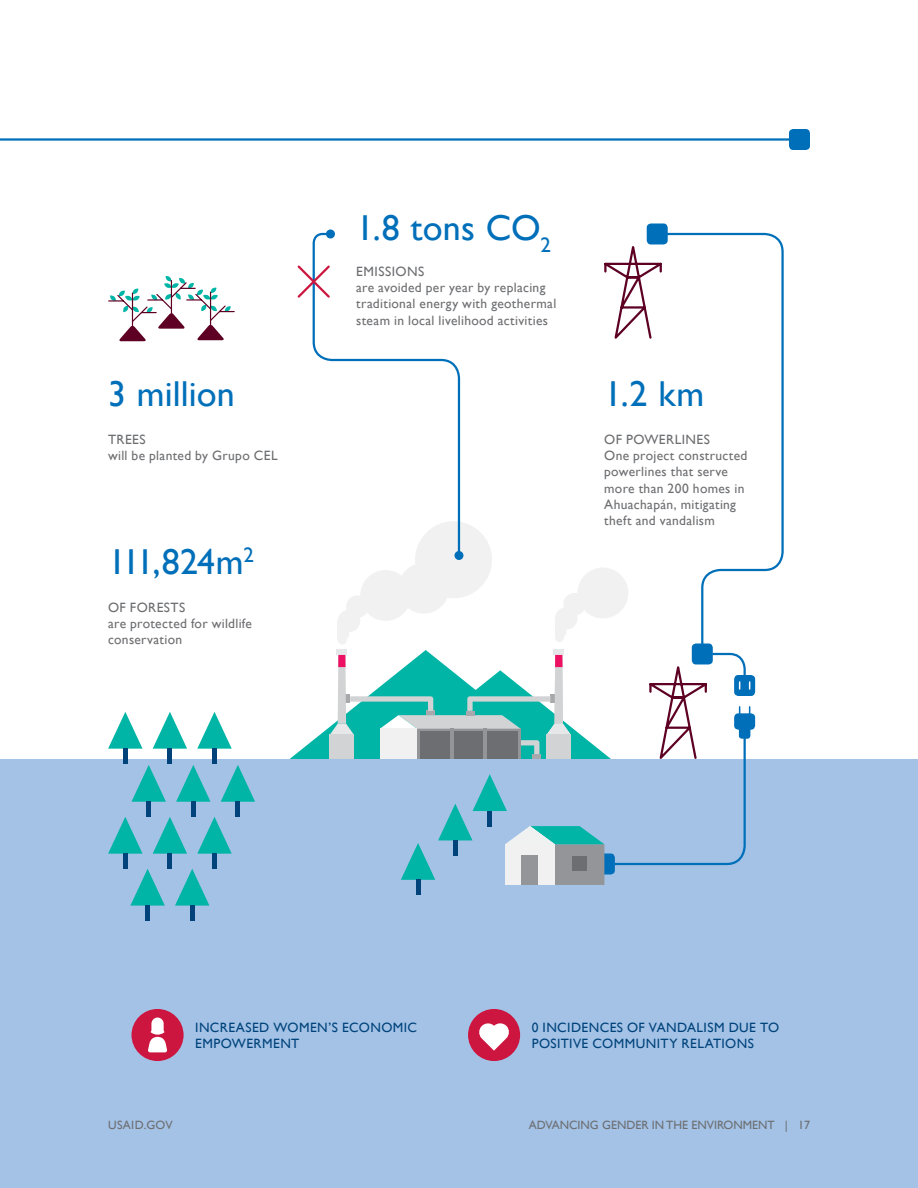
<style>
.page{position:relative;width:918px;height:1188px;background:#fff}
.page>*{position:absolute;margin:0;border:0;box-sizing:border-box;transform-origin:0 0}
.t1{font:36px "Gill Sans";letter-spacing:.005em;color:#006fb9}
.t2{font:13.5px/16.2px "Gill Sans";letter-spacing:.025em;color:#6d6e71}
.t3{font:13.5px/16.2px "Gill Sans";letter-spacing:.03em;color:#00437b}
.t4{font:12px "Gill Sans";color:#6d6e71}
.t5{font:12px "Gill Sans";letter-spacing:.03em;color:#6d6e71}
</style>
<div class="page">
<div style="left:0;top:759px;width:918px;height:429px;background:#a3c2e6"></div>
<div style="left:338px;top:629px;width:11px;height:11px;background:#f1f1f2;border-radius:50%"></div>
<div style="left:338px;top:610px;width:22px;height:22px;background:#f1f1f2;border-radius:50%"></div>
<div style="left:346px;top:595px;width:23px;height:23px;background:#f1f1f2;border-radius:50%"></div>
<div style="left:360px;top:570px;width:51px;height:51px;background:#f1f1f2;border-radius:50%"></div>
<div style="left:398px;top:563px;width:51px;height:51px;background:#f1f1f2;border-radius:50%"></div>
<div style="left:415px;top:521px;width:77px;height:77px;background:#f1f1f2;border-radius:50%"></div>
<div style="left:338px;top:636px;width:9px;height:8px;background:#f1f1f2;border-radius:50%"></div>
<div style="left:338px;top:621px;width:5px;height:19px;background:#f1f1f2"></div>
<div style="left:555px;top:626px;width:12px;height:12px;background:#f1f1f2;border-radius:50%"></div>
<div style="left:555px;top:607px;width:23px;height:23px;background:#f1f1f2;border-radius:50%"></div>
<div style="left:563px;top:593px;width:23px;height:22px;background:#f1f1f2;border-radius:50%"></div>
<div style="left:578px;top:568px;width:50px;height:50px;background:#f1f1f2;border-radius:50%"></div>
<div style="left:555px;top:633px;width:9px;height:9px;background:#f1f1f2;border-radius:50%"></div>
<div style="left:555px;top:618px;width:5px;height:20px;background:#f1f1f2"></div>
<svg style="left:108px;top:276px;width:127px;height:65px"></svg>
<svg style="left:604px;top:244px;width:51px;height:95px"></svg>
<svg style="left:108px;top:712px;width:35px;height:37px"></svg>
<div style="left:123px;top:749px;width:5px;height:15px;background:#00437b"></div>
<svg style="left:153px;top:712px;width:34px;height:37px"></svg>
<hr style="left:168px;top:749px;width:4px;height:15px;background:#00437b">
<svg style="left:197px;top:712px;width:35px;height:37px"></svg>
<div style="left:212px;top:749px;width:5px;height:15px;background:#00437b"></div>
<svg style="left:132px;top:765px;width:34px;height:37px"></svg>
<div style="left:146px;top:802px;width:5px;height:15px;background:#00437b"></div>
<svg style="left:176px;top:765px;width:35px;height:37px"></svg>
<div style="left:191px;top:802px;width:5px;height:15px;background:#00437b"></div>
<svg style="left:221px;top:765px;width:34px;height:37px"></svg>
<hr style="left:236px;top:802px;width:4px;height:15px;background:#00437b">
<svg style="left:108px;top:817px;width:35px;height:37px"></svg>
<div style="left:123px;top:854px;width:5px;height:15px;background:#00437b"></div>
<svg style="left:153px;top:817px;width:34px;height:37px"></svg>
<hr style="left:168px;top:854px;width:4px;height:15px;background:#00437b">
<svg style="left:197px;top:817px;width:35px;height:37px"></svg>
<div style="left:212px;top:854px;width:5px;height:15px;background:#00437b"></div>
<svg style="left:130px;top:869px;width:35px;height:37px"></svg>
<div style="left:145px;top:906px;width:5px;height:15px;background:#00437b"></div>
<svg style="left:175px;top:869px;width:34px;height:37px"></svg>
<hr style="left:190px;top:906px;width:4px;height:15px;background:#00437b">
<div style="left:468px;top:1009px;width:52px;height:52px;background:#cd163f;border-radius:50%"></div>
<svg style="left:479px;top:1023px;width:30px;height:28px"></svg>
<div style="left:132px;top:1009px;width:52px;height:52px;background:#cd163f;border-radius:50%"></div>
<svg style="left:148px;top:1018px;width:19px;height:34px"></svg>
<svg style="left:655px;top:232px;width:129px;height:418px"></svg>
<hr style="left:0;top:138px;width:800px;height:3px;background:#006fb9">
<div style="left:789px;top:129px;width:21px;height:21px;background:#006fb9;border-radius:4px"></div>
<svg style="left:312px;top:232px;width:149px;height:319px"></svg>
<div style="left:454px;top:551px;width:9px;height:9px;background:#006fb9;border-radius:50%"></div>
<div style="left:326px;top:230px;width:9px;height:9px;background:#006fb9;border-radius:50%"></div>
<div style="left:647px;top:223px;width:21px;height:21px;background:#006fb9;border-radius:4px"></div>
<div style="left:692px;top:643px;width:21px;height:21px;background:#006fb9;border-radius:4px"></div>
<svg style="left:298px;top:265px;width:32px;height:33px"></svg>
<hr style="left:416px;top:880px;width:4px;height:15px;background:#00437b">
<div style="left:505px;top:844px;width:99px;height:41px;background:#939598"></div>
<div style="left:505px;top:844px;width:50px;height:41px;background:#f1f1f2"></div>
<div style="left:521px;top:856px;width:16px;height:29px;background:#939598"></div>
<svg style="left:290px;top:650px;width:465px;height:230px"></svg>
<h1 class="t1" style="left:108px;top:373px;width:128px">3 million</h1>
<p class="t2" style="left:108px;top:431px;width:171px">TREES<br>will be planted by Grupo CEL</p>
<h1 class="t1" style="left:108px;top:541px;width:147px">111,824m<sup>2</sup></h1>
<p class="t2" style="left:108px;top:599px;width:145px">OF FORESTS<br>are protected for wildlife conservation</p>
<h1 class="t1" style="left:356px;top:207px;width:196px">1.8 tons CO<sub>2</sub></h1>
<p class="t2" style="left:356px;top:263px;width:202px">EMISSIONS<br>are avoided per year by replacing traditional energy with geothermal steam in local livelihood activities</p>
<h1 class="t1" style="left:604px;top:373px;width:101px">1.2 km</h1>
<p class="t2" style="left:604px;top:431px;width:145px">OF POWERLINES<br>One project constructed powerlines that serve more than 200 homes in<br>Ahuachapán, mitigating theft and vandalism</p>
<p class="t3" style="left:195px;top:1019px;width:223px">INCREASED WOMEN’S ECONOMIC<br>EMPOWERMENT</p>
<p class="t3" style="left:532px;top:1019px;width:249px">0 INCIDENCES OF VANDALISM DUE TO<br>POSITIVE COMMUNITY RELATIONS</p>
<p class="t5" style="left:108px;top:1118px;width:66px">USAID.GOV</p>
<p class="t4" style="left:529px;top:1118px;width:283px">ADVANCING GENDER IN THE ENVIRONMENT | 17</p>
</div>
